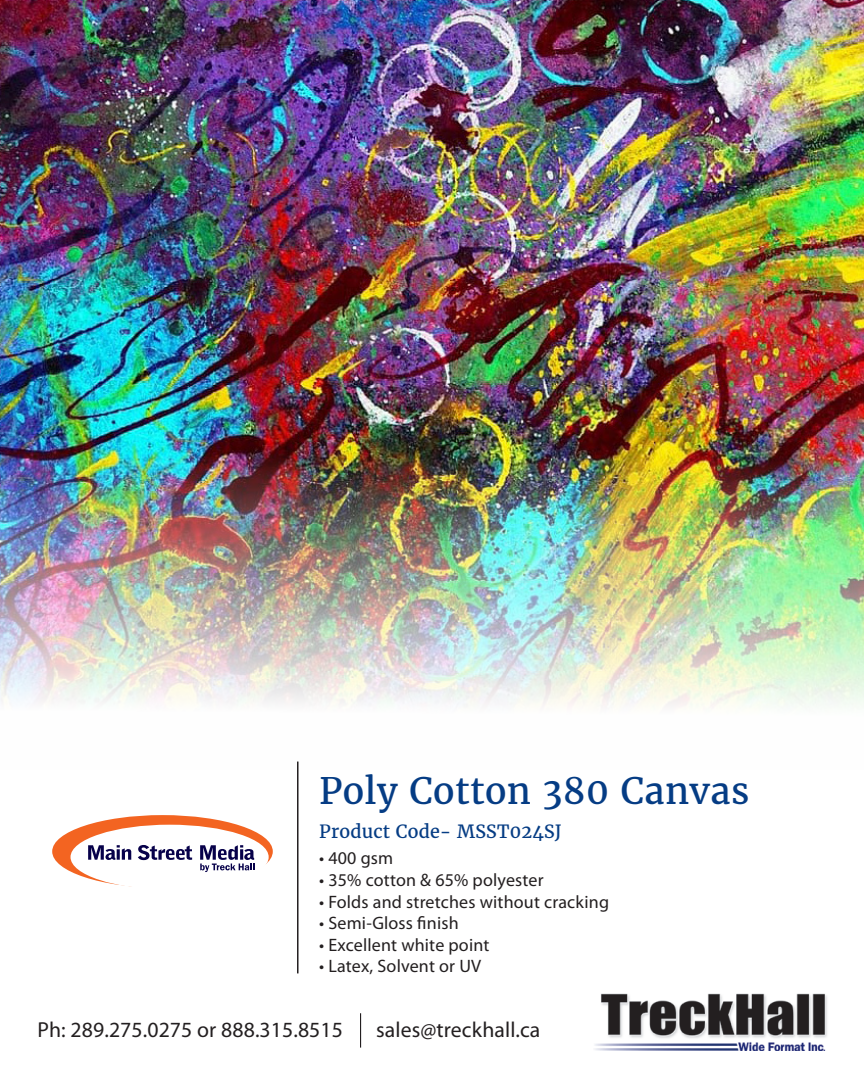
<style>
.page{position:relative;width:864px;height:1080px;background:#fff}
.page>*{position:absolute;margin:0;border:0;box-sizing:border-box;transform-origin:0 0}
.t1{font:36px "Merriweather";letter-spacing:.01em;color:#053c84}
.t2{font:21.75px "Myriad Pro";letter-spacing:.005em;color:#231f20}
.t3{font:18px "Myriad Pro";letter-spacing:.01em;color:#231f20}
.t4{font:18px "Merriweather";letter-spacing:.01em;color:#053c84}
</style>
<div class="page">
<div style="left:52px;top:815px;width:221px;height:73px;background:#f36421;border-radius:50%"></div>
<div style="left:71px;top:825px;width:198px;height:64px;background:#fff;border-radius:50%"></div>
<svg style="left:88px;top:845px;width:43px;height:15px"></svg>
<svg style="left:138px;top:845px;width:54px;height:15px"></svg>
<svg style="left:200px;top:845px;width:54px;height:27px"></svg>
<hr style="left:360px;top:1013px;width:1px;height:35px;background:#231f20">
<hr style="left:297px;top:762px;width:2px;height:211px;background:#231f20">
<img style="left:595px;top:993px;width:232px;height:58px">
<img style="left:0;top:0;width:864px;height:770px">
<p class="t1" style="left:319px;top:767px;width:432px">Poly Cotton 380 Canvas</p>
<p class="t3" style="left:319px;top:847px;width:76px">• 400 gsm</p>
<p class="t3" style="left:319px;top:869px;width:226px">• 35% cotton &amp; 65% polyester</p>
<p class="t3" style="left:319px;top:890px;width:291px">• Folds and stretches without cracking</p>
<p class="t3" style="left:319px;top:912px;width:141px">• Semi-Gloss finish</p>
<p class="t3" style="left:319px;top:934px;width:172px">• Excellent white point</p>
<p class="t3" style="left:319px;top:955px;width:164px">• Latex, Solvent or UV</p>
<p class="t4" style="left:319px;top:819px;width:244px">Product Code- MSST024SJ</p>
<p class="t2" style="left:38px;top:1017px;width:307px">Ph: 289.275.0275 or 888.315.8515</p>
<p class="t2" style="left:376px;top:1017px;width:166px">sales@treckhall.ca</p>
</div>
